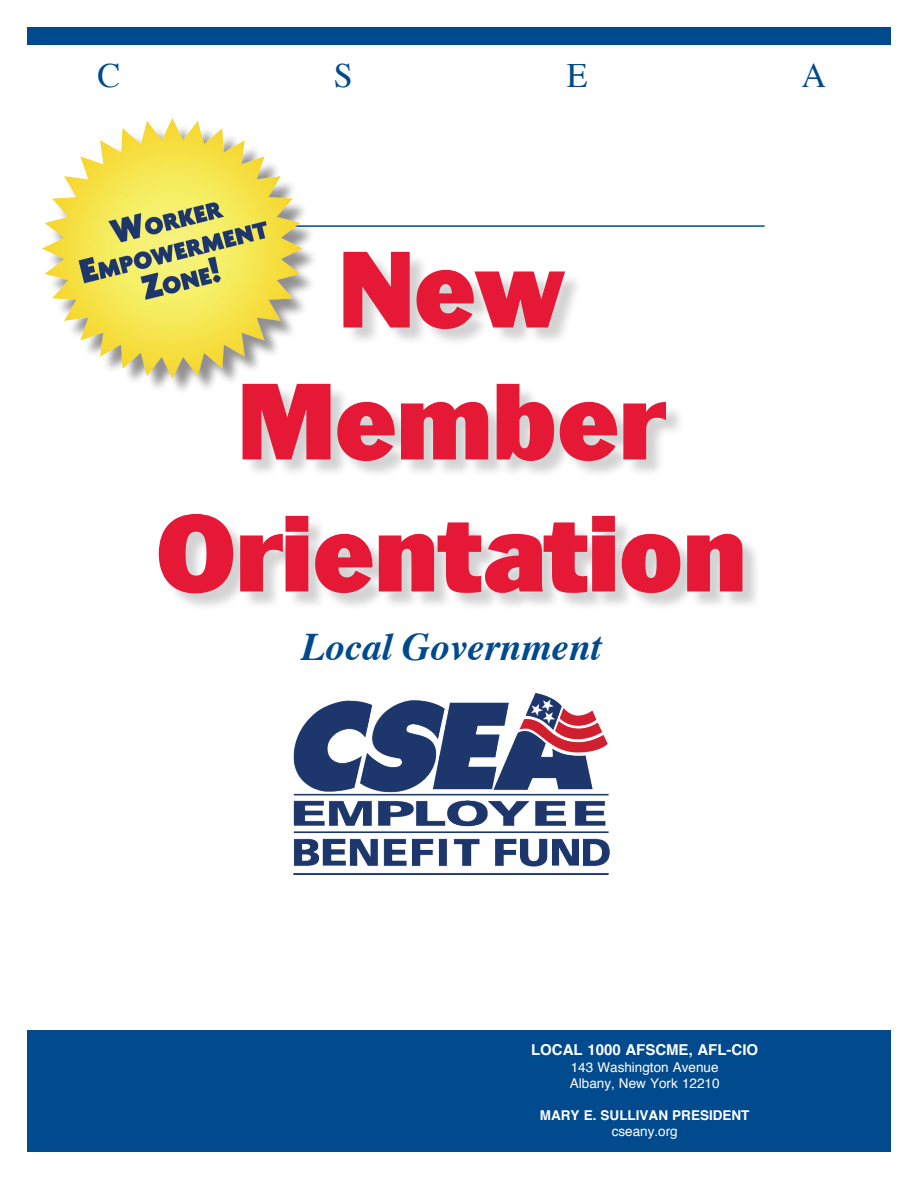
<style>
.page{position:relative;width:918px;height:1188px;background:#fff}
.page>*{position:absolute;margin:0;border:0;box-sizing:border-box;transform-origin:0 0}
.t1{font:800 105px "Frint";color:#e51836}
.t2{font:italic 700 39px "Times";color:#004a8d}
.t3{font:34.2px "Times";color:#004a8d}
.t4{font:700 15px "Helvetica";color:#fff}
.t5{font:13.5px "Helvetica";color:#fff}
.t6{font:700 13.5px "Helvetica";color:#fff}
</style>
<div class="page">
<div style="left:162px;top:254px;width:599px;height:358px;background:#231f20;opacity:.2"></div>
<div style="left:27px;top:1030px;width:864px;height:121px;background:#004a8d"></div>
<div style="left:27px;top:27px;width:864px;height:18px;background:#004a8d"></div>
<hr style="left:294px;top:225px;width:471px;height:2px;background:#004a8d">
<div style="left:45px;top:123px;width:274px;height:273px;background:#231f20;opacity:.5"></div>
<img style="left:42px;top:119px;width:260px;height:260px">
<img style="left:294px;top:693px;width:315px;height:181px">
<p class="t3" style="left:97px;top:43px;width:24px">C</p>
<p class="t3" style="left:334px;top:43px;width:21px">S</p>
<p class="t3" style="left:567px;top:43px;width:22px">E</p>
<p class="t3" style="left:801px;top:43px;width:26px">A</p>
<p class="t1" style="left:339px;top:239px;width:226px">New</p>
<p class="t1" style="left:238px;top:371px;width:428px">Member</p>
<p class="t1" style="left:156px;top:503px;width:592px">Orientation</p>
<p class="t2" style="left:301px;top:610px;width:302px">Local Government</p>
<p class="t4" style="left:531px;top:1038px;width:229px">LOCAL 1000 AFSCME, AFL-CIO</p>
<p class="t5" style="left:571px;top:1056px;width:149px">143 Washington Avenue</p>
<p class="t5" style="left:570px;top:1073px;width:151px">Albany, New York 12210</p>
<p class="t6" style="left:540px;top:1105px;width:211px">MARY E. SULLIVAN PRESIDENT</p>
<p class="t5" style="left:612px;top:1121px;width:68px">cseany.org</p>
</div>
